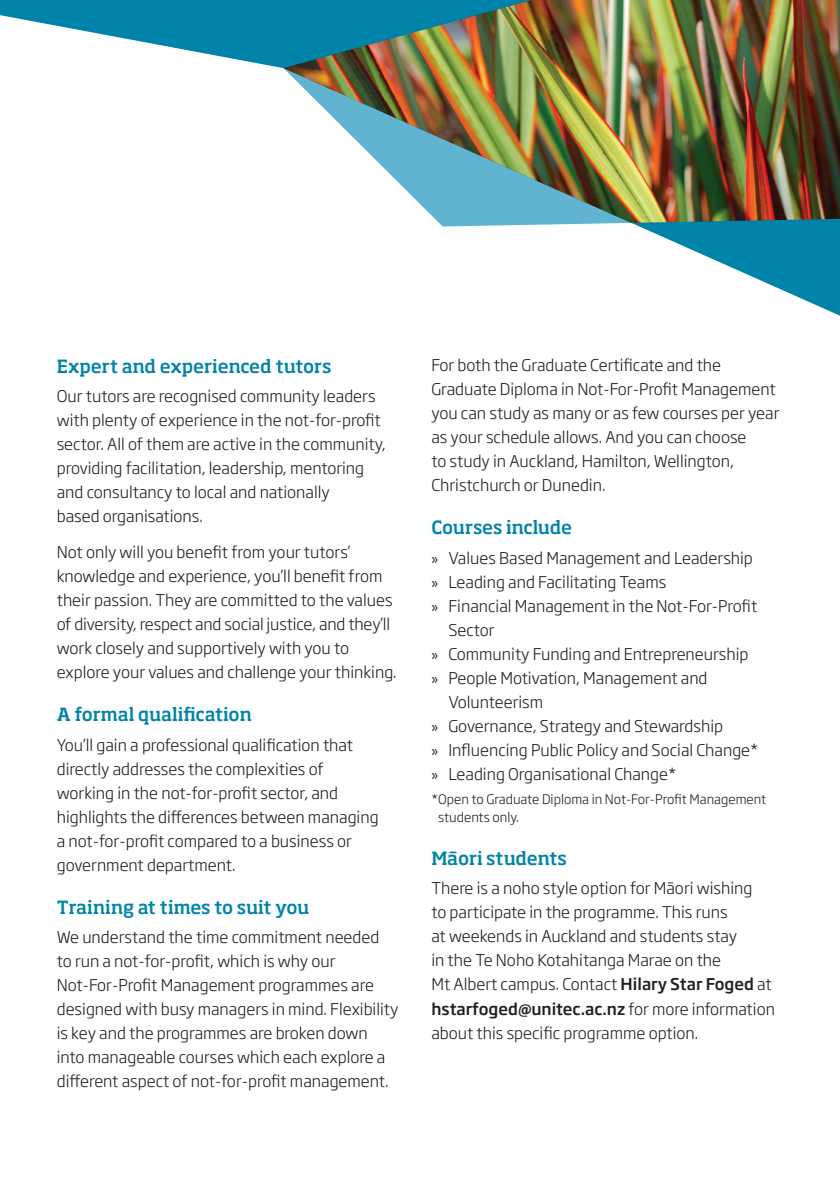
<style>
.page{position:relative;width:840px;height:1191px;background:#fff}
.page>*{position:absolute;margin:0;border:0;box-sizing:border-box;transform-origin:0 0}
.t1{font:500 18px "Soho Std";letter-spacing:-.01em;color:#0083a9}
.t2{font:300 16px/24px "Soho Gothic Pro";color:#231f20}
.t3{font:300 13px/18px "Soho Gothic Pro";color:#231f20}
.s1{font-family:"Myriad Pro";font-weight:400}
.s2{font-weight:500}
</style>
<div class="page">
<svg style="left:0;top:0;width:839px;height:316px"></svg>
<img style="left:283px;top:0;width:556px;height:223px">
<p class="t1" style="left:57px;top:354px;width:276px">Expert and experienced tutors</p>
<p class="t2" style="left:57px;top:383px;width:330px">Our tutors are recognised community leaders with plenty of experience in the not-for-profit sector. All of them are active in the community, providing facilitation, leadership, mentoring and consultancy to local and nationally<br>based organisations.</p>
<p class="t2" style="left:57px;top:539px;width:341px">Not only will you benefit from your tutors’ knowledge and experience, you’ll benefit from their passion. They are committed to the values of diversity, respect and social justice, and they’ll work closely and supportively with you to explore your values and challenge your thinking.</p>
<p class="t1" style="left:57px;top:702px;width:196px">A formal qualification</p>
<p class="t2" style="left:57px;top:731px;width:323px">You’ll gain a professional qualification that directly addresses the complexities of working in the not-for-profit sector, and highlights the differences between managing a not-for-profit compared to a business or government department.</p>
<p class="t1" style="left:57px;top:895px;width:254px">Training at times to suit you</p>
<p class="t2" style="left:57px;top:924px;width:343px">We understand the time commitment needed to run a not-for-profit, which is why our Not-For-Profit Management programmes are designed with busy managers in mind. Flexibility is key and the programmes are broken down into manageable courses which each explore a different aspect of not-for-profit management.</p>
<p class="t2" style="left:431px;top:352px;width:349px">For both the Graduate Certificate and the Graduate Diploma in Not-For-Profit Management you can study as many or as few courses per year as your schedule allows. And you can choose<br>to study in Auckland, Hamilton, Wellington, Christchurch or Dunedin.</p>
<p class="t1" style="left:431px;top:516px;width:142px">Courses include</p>
<p class="t2" style="left:431px;top:545px;width:323px"><span class="s1">»</span> Values Based Management and Leadership</p>
<p class="t2" style="left:431px;top:569px;width:236px"><span class="s1">»</span> Leading and Facilitating Teams</p>
<p class="t2" style="left:431px;top:593px;width:327px"><span class="s1">»</span> Financial Management in the Not-For-Profit</p>
<p class="t2" style="left:448px;top:617px;width:48px">Sector</p>
<p class="t2" style="left:431px;top:641px;width:318px"><span class="s1">»</span> Community Funding and Entrepreneurship</p>
<p class="t2" style="left:431px;top:665px;width:277px"><span class="s1">»</span> People Motivation, Management and</p>
<p class="t2" style="left:448px;top:689px;width:96px">Volunteerism</p>
<p class="t2" style="left:431px;top:713px;width:293px"><span class="s1">»</span> Governance, Strategy and Stewardship</p>
<p class="t2" style="left:431px;top:737px;width:328px"><span class="s1">»</span> Influencing Public Policy and Social Change*</p>
<p class="t2" style="left:431px;top:761px;width:246px"><span class="s1">»</span> Leading Organisational Change*</p>
<p class="t3" style="left:438px;top:789px;width:329px;text-indent:-7px">*Open to Graduate Diploma in Not-For-Profit Management students only.</p>
<p class="t1" style="left:431px;top:846px;width:137px">Ma¯ori students</p>
<p class="t2" style="left:431px;top:875px;width:345px">There is a noho style option for Māori wishing<br>to participate in the programme. This runs<br>at weekends in Auckland and students stay<br>in the Te Noho Kotahitanga Marae on the<br>Mt Albert campus. Contact <span class="s2">Hilary Star Foged</span> at <span class="s2">hstarfoged@unitec.ac.nz</span> for more information about this specific programme option.</p>
</div>
